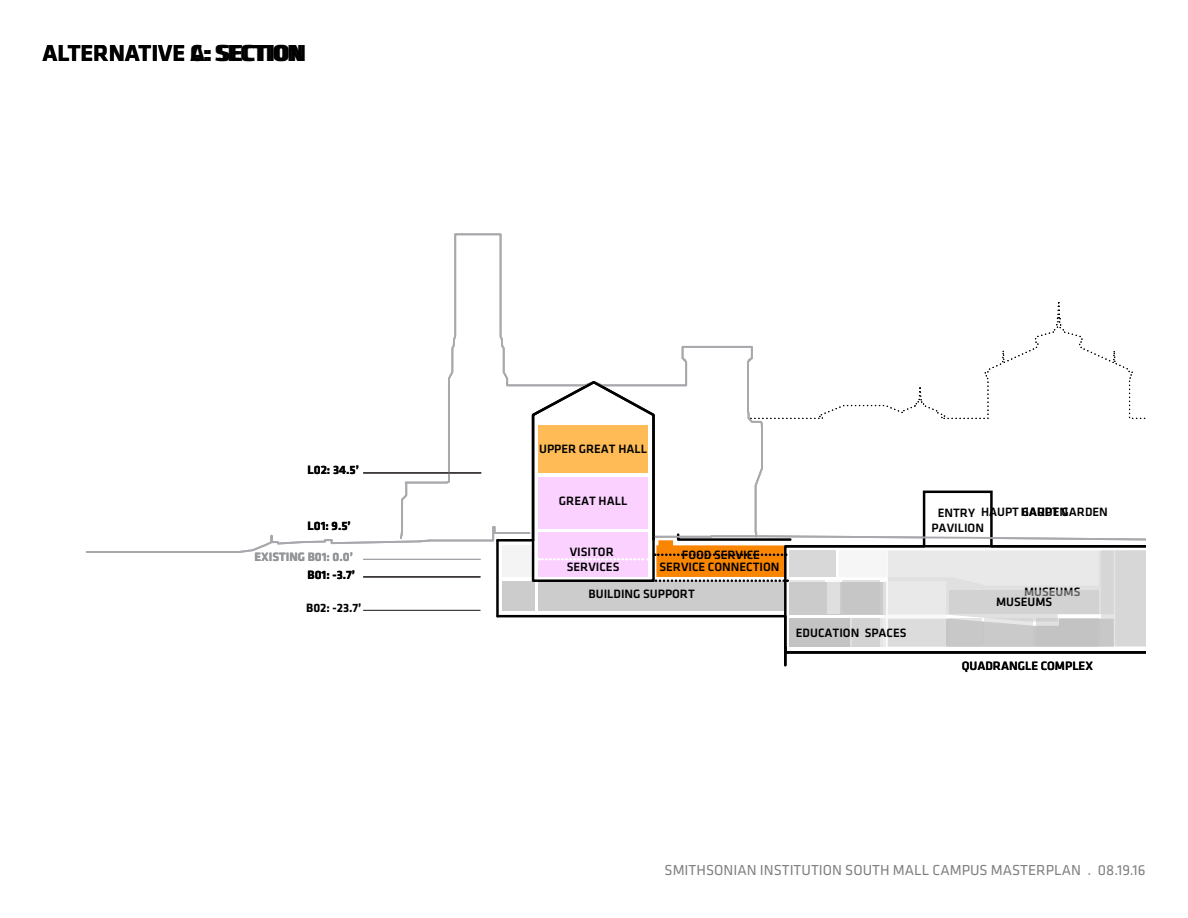
<style>
.page{position:relative;width:1188px;height:918px;background:#fff}
.page>*{position:absolute;margin:0;border:0;box-sizing:border-box;transform-origin:0 0}
.SMI-PageHeading{font:700 24px "Klavika";color:#000}
.t1{font:15px "Klavika";color:#7f7f7f}
.t2{font:500 12.45px/15px "Klavika";color:#000;text-align:center}
.t3{font:700 12.45px "Klavika";color:#000}
.t4{font:700 12.45px "Klavika";color:#939598}
</style>
<div class="page">
<svg style="left:448px;top:233px;width:300px;height:146px"></svg>
<svg style="left:748px;top:302px;width:385px;height:77px"></svg>
<hr style="left:87px;top:551px;width:152px;height:2px;background:#a7a9ac">
<hr style="left:784px;top:647px;width:3px;height:18px;background:#000">
<svg style="left:239px;top:379px;width:906px;height:276px"></svg>
<hr style="left:363px;top:577px;width:117px;height:1px;background:#231f20">
<hr style="left:363px;top:559px;width:117px;height:1px;background:#a7a9ac">
<p class="SMI-PageHeading" style="left:43px;top:39px;width:262px">ALTERNATIVE C: SECTION</p>
<h1 class="SMI-PageHeading" style="left:190px;top:39px;width:118px">A: SECTION</h1>
<p class="t3" style="left:308px;top:461px;width:53px">L02: 34.5’</p>
<p class="t3" style="left:308px;top:517px;width:45px">L01: 9.5’</p>
<p class="t4" style="left:254px;top:548px;width:100px">EXISTING B01: 0.0’</p>
<p class="t3" style="left:308px;top:566px;width:49px">B01: -3.7’</p>
<p class="t3" style="left:306px;top:599px;width:57px">B02: -23.7’</p>
<p class="t2" style="left:539px;top:441px;width:110px">UPPER GREAT HALL</p>
<p class="t2" style="left:559px;top:493px;width:70px">GREAT HALL</p>
<p class="t2" style="left:561px;top:539px;width:65px">EDUCATION</p>
<p class="t2" style="left:567px;top:544px;width:54px;text-align:left">VISITOR<br>SERVICES</p>
<p class="t2" style="left:682px;top:547px;width:80px">FOOD SERVICE</p>
<p class="t2" style="left:589px;top:586px;width:108px">BUILDING SUPPORT</p>
<p class="t2" style="left:659px;top:559px;width:122px">SERVICE CONNECTION</p>
<p class="t2" style="left:796px;top:625px;width:112px">EDUCATION SPACES</p>
<p class="t2" style="left:981px;top:504px;width:89px">HAUPT GARDEN</p>
<p class="t2" style="left:1021px;top:504px;width:89px">H UPT GARDEN</p>
<p class="t2" style="left:931px;top:505px;width:54px">ENTRY<br>PAVILION</p>
<p class="t2" style="left:1024px;top:584px;width:58px">MUSEUMS</p>
<p class="t2" style="left:996px;top:594px;width:58px">MUSEUMS</p>
<p class="t2" style="left:962px;top:658px;width:133px">QUADRANGLE COMPLEX</p>
<p class="t1" style="left:665px;top:862px;width:482px">SMITHSONIAN INSTITUTION SOUTH MALL CAMPUS MASTERPLAN . 08.19.16</p>
</div>
